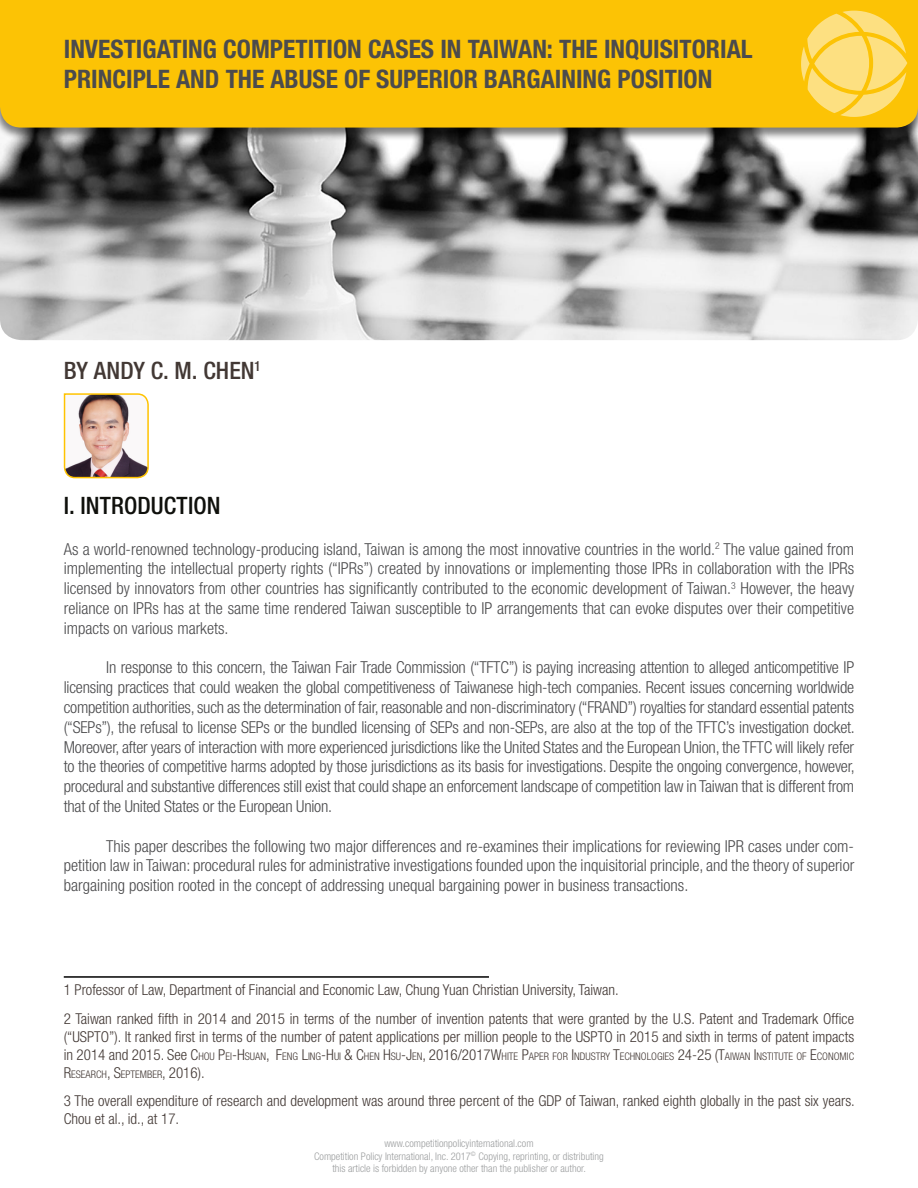
<style>
.page{position:relative;width:918px;height:1188px;background:#fff}
.page>*{position:absolute;margin:0;border:0;box-sizing:border-box;transform-origin:0 0}
.t1{font:700 condensed 25.5px/30.6px "Helvetica Neue LT Std";color:#4b4b4d}
.t2{font:500 condensed 24px "Helvetica Neue LT Std";color:#423834}
.t3{font:500 condensed 24px "Helvetica Neue LT Std";letter-spacing:.005em;color:#0f100c}
.t4{font:300 condensed 16.5px/19.8px "Helvetica Neue LT Std";color:#4b4b4d;text-align:justify}
.t5{font:300 condensed 15px/28.7px "Helvetica Neue LT Std";color:#423834}
.t6{font:300 condensed 10.5px/12.6px "Helvetica Neue LT Std";color:#9c9e9f;text-align:center}
.t7{font:300 condensed 10.5px/18px "Helvetica Neue LT Std";color:#423834}
.s1{font-size:15px}
</style>
<div class="page">
<img style="left:0;top:141px;width:918px;height:199px">
<div style="left:0;top:0;width:918px;height:141px;background:#000;opacity:.5"></div>
<div style="left:0;top:0;width:918px;height:128px;background:#fcc305"></div>
<svg style="left:801px;top:11px;width:106px;height:106px;background:#fcd555"></svg>
<hr style="left:64px;top:976px;width:425px;height:2px;background:#000">
<img style="left:63px;top:393px;width:86px;height:86px">
<h1 class="t1" style="left:64px;top:33px;width:690px">INVESTIGATING COMPETITION CASES IN TAIWAN: THE INQUISITORIAL<br>PRINCIPLE AND THE ABUSE OF SUPERIOR BARGAINING POSITION</h1>
<h2 class="t2" style="left:64px;top:356px;width:199px">BY ANDY C. M. CHEN<sup>1</sup></h2>
<h2 class="t3" style="left:64px;top:491px;width:158px">I. INTRODUCTION</h2>
<p class="t4" style="left:64px;top:539px;width:792px">As a world-renowned technology-producing island, Taiwan is among the most innovative countries in the world.<sup>2</sup> The value gained from implementing the intellectual property rights (“IPRs”) created by innovations or implementing those IPRs in collaboration with the IPRs licensed by innovators from other countries has significantly contributed to the economic development of Taiwan.<sup>3</sup> However, the heavy reliance on IPRs has at the same time rendered Taiwan susceptible to IP arrangements that can evoke disputes over their competitive impacts on various markets.</p>
<p class="t4" style="left:64px;top:658px;width:793px;text-indent:43px">In response to this concern, the Taiwan Fair Trade Commission (“TFTC”) is paying increasing attention to alleged anticompetitive IP licensing practices that could weaken the global competitiveness of Taiwanese high-tech companies. Recent issues concerning worldwide competition authorities, such as the determination of fair, reasonable and non-discriminatory (“FRAND”) royalties for standard essential patents (“SEPs”), the refusal to license SEPs or the bundled licensing of SEPs and non-SEPs, are also at the top of the TFTC’s investigation docket.<br>Moreover, after years of interaction with more experienced jurisdictions like the United States and the European Union, the TFTC will likely refer to the theories of competitive harms adopted by those jurisdictions as its basis for investigations. Despite the ongoing convergence, however, procedural and substantive differences still exist that could shape an enforcement landscape of competition law in Taiwan that is different from that of the United States or the European Union.</p>
<p class="t4" style="left:64px;top:836px;width:792px;text-indent:43px">This paper describes the following two major differences and re-examines their implications for reviewing IPR cases under com&shy;petition law in Taiwan: procedural rules for administrative investigations founded upon the inquisitorial principle, and the theory of superior bargaining position rooted in the concept of addressing unequal bargaining power in business transactions.</p>
<p class="t5" style="left:64px;top:975px;width:792px">1 Professor of Law, Department of Financial and Economic Law, Chung Yuan Christian University, Taiwan.<br>2 Taiwan ranked fifth in 2014 and 2015 in terms of the number of invention patents that were granted by the U.S. Patent and Trademark Office</p>
<p class="t5" style="left:64px;top:1022px;width:792px">(“USPTO”). It ranked first in terms of the number of patent applications per million people to the USPTO in 2015 and sixth in terms of patent impacts</p>
<p class="t7" style="left:64px;top:1047px;width:791px"><span class="s1">in 2014 and 2015. See</span> <span class="s1">C</span>HOU <span class="s1">P</span>EI<span class="s1">-H</span>SUAN<span class="s1">, F</span>ENG <span class="s1">L</span>ING<span class="s1">-H</span> UI <span class="s1">&amp; C</span>HEN <span class="s1">H</span>SU<span class="s1">-J</span>EN<span class="s1">, 2016/2017W</span>HITE <span class="s1">P</span>APER FOR <span class="s1">I</span> NDUSTRY <span class="s1">T</span>ECHNOLOGIES <span class="s1">24-25 (T</span>AIWAN <span class="s1">I</span> NSTITUTE OF <span class="s1">E</span>CONOMIC<br><span class="s1">R</span>ESEARCH<span class="s1">, S</span>EPTEMBER<span class="s1">, 2016).</span></p>
<p class="t5" style="left:64px;top:1092px;width:793px;line-height:18px">3 The overall expenditure of research and development was around three percent of the GDP of Taiwan, ranked eighth globally in the past six years.<br>Chou et al., id., at 17.</p>
<p class="t6" style="left:314px;top:1137px;width:291px">www.competitionpolicyinternational.com<br>Competition Policy International, Inc. 2017<sup>©</sup> Copying, reprinting, or distributing this article is forbidden by anyone other than the publisher or author.</p>
</div>
